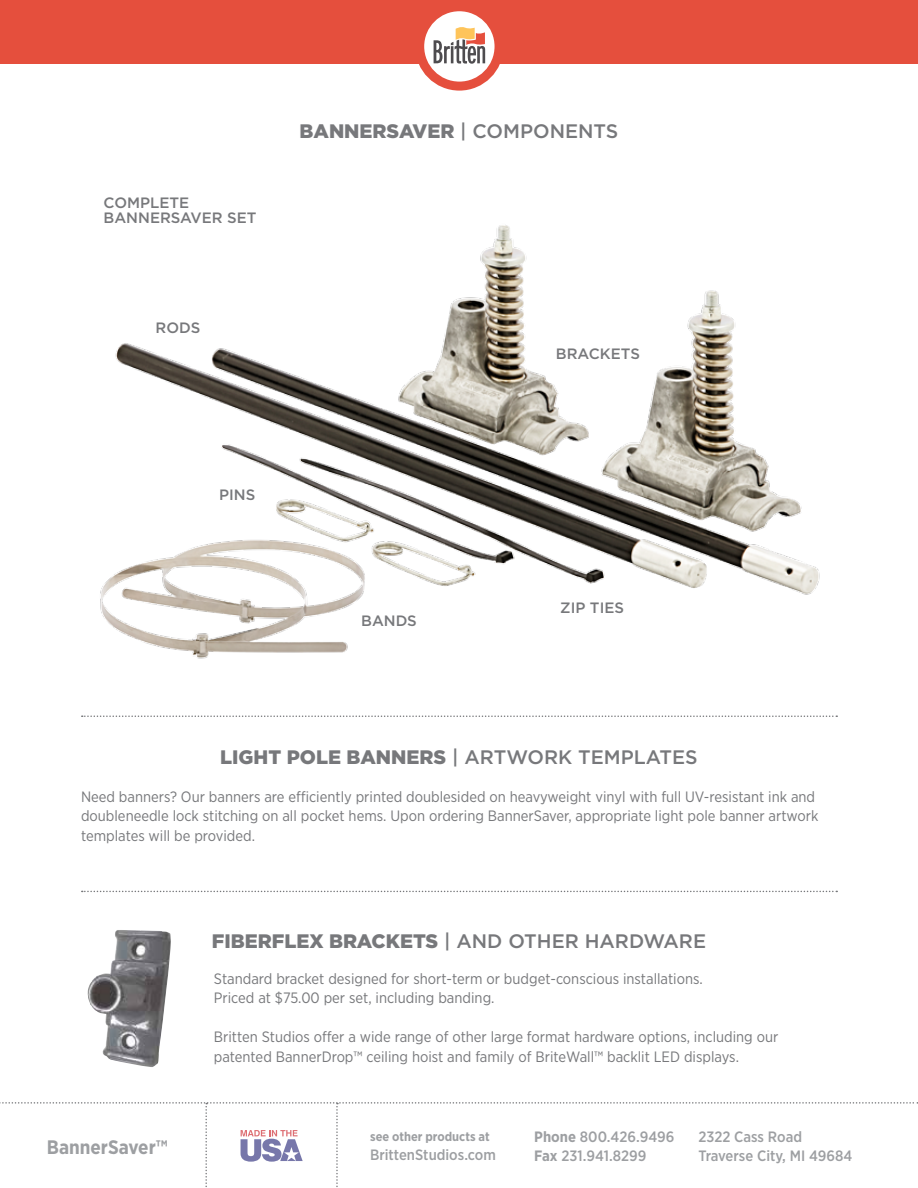
<style>
.page{position:relative;width:918px;height:1188px;background:#fff}
.page>*{position:absolute;margin:0;border:0;box-sizing:border-box;transform-origin:0 0}
.t1{font:900 19.5px "Gotham";color:#77787b}
.t2{font:500 19.5px "Gotham";color:#77787b}
.t3{font:700 19.5px "Gotham Narrow";color:#9d9fa2}
.t4{font:15px/19.5px "Gotham Narrow";color:#77787b}
.t5{font:500 15px/19.5px "Gotham Narrow";color:#9d9fa2}
.t6{font:500 15px/15px "Gotham";color:#77787b}
.t7{font:700 12.75px "Gotham Narrow";color:#9d9fa2}
.s1{font-weight:500}
.s2{font-weight:900}
.s3{font-weight:700}
</style>
<div class="page">
<svg style="left:0;top:1102px;width:918px;height:85px"></svg>
<div style="left:0;top:0;width:918px;height:64px;background:#e54f3d"></div>
<svg style="left:420px;top:7px;width:79px;height:79px;fill:#fff"></svg>
<div style="left:415px;top:2px;width:89px;height:89px;border:9px solid #e54f3d;border-radius:50%"></div>
<svg style="left:434px;top:26px;width:51px;height:38px"></svg>
<svg style="left:82px;top:716px;width:755px;height:1px"></svg>
<svg style="left:82px;top:891px;width:755px;height:1px"></svg>
<img style="left:87px;top:930px;width:84px;height:137px">
<img style="left:100px;top:225px;width:720px;height:434px">
<p class="t6" style="left:104px;top:195px;width:155px">COMPLETE<br>BANNERSAVER SET</p>
<p class="t6" style="left:156px;top:320px;width:46px">RODS</p>
<h1 class="t1" style="left:300px;top:120px;width:320px">BANNERSAVER <span class="s1">| COMPONENTS</span></h1>
<p class="t6" style="left:556px;top:346px;width:85px">BRACKETS</p>
<p class="t6" style="left:219px;top:486px;width:38px">PINS</p>
<p class="t6" style="left:361px;top:613px;width:57px">BANDS</p>
<p class="t6" style="left:560px;top:600px;width:65px">ZIP TIES</p>
<h1 class="t2" style="left:220px;top:746px;width:479px"><span class="s2">LIGHT POLE BANNERS</span> | ARTWORK TEMPLATES</h1>
<p class="t4" style="left:81px;top:787px;width:739px">Need banners? Our banners are efficiently printed doublesided on heavyweight vinyl with full UV-resistant ink and doubleneedle lock stitching on all pocket hems. Upon ordering BannerSaver, appropriate light pole banner artwork templates will be provided.</p>
<h1 class="t1" style="left:212px;top:930px;width:496px">FIBERFLEX BRACKETS <span class="s1">| AND OTHER HARDWARE</span></h1>
<p class="t4" style="left:214px;top:969px;width:491px">Standard bracket designed for short-term or budget-conscious installations.<br>Priced at $75.00 per set, including banding.</p>
<p class="t4" style="left:214px;top:1027px;width:566px">Britten Studios offer a wide range of other large format hardware options, including our patented BannerDrop™ ceiling hoist and family of BriteWall™ backlit LED displays.</p>
<h1 class="t3" style="left:47px;top:1134px;width:123px">BannerSaver™</h1>
<p class="t5" style="left:534px;top:1126px;width:142px"><span class="s3">Phone</span> 800.426.9496<br><span class="s3">Fax</span> 231.941.8299</p>
<p class="t7" style="left:370px;top:1128px;width:121px">see other products at</p>
<p class="t5" style="left:370px;top:1145px;width:127px">BrittenStudios.com</p>
<p class="t5" style="left:698px;top:1126px;width:156px">2322 Cass Road<br>Traverse City, MI 49684</p>
</div>
